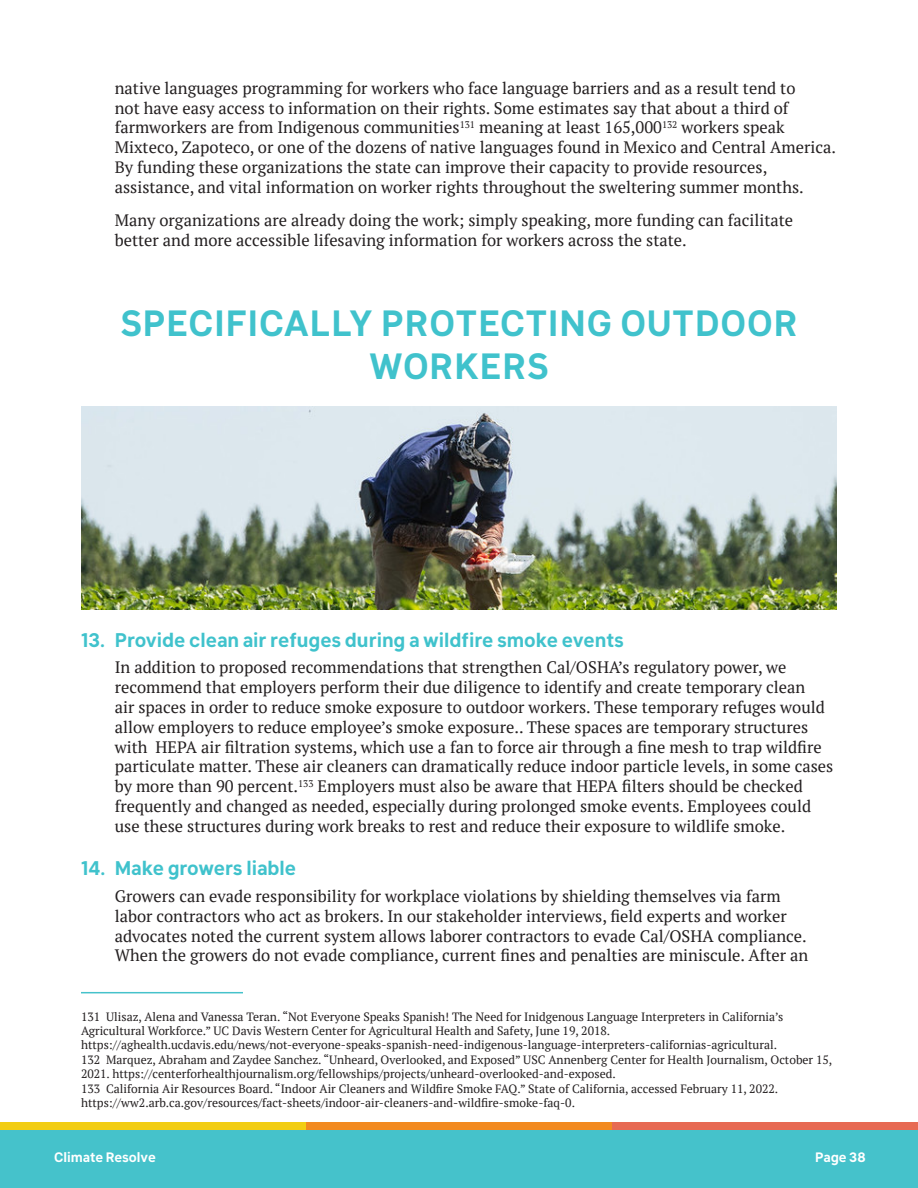
<style>
.page{position:relative;width:918px;height:1188px;background:#fff}
.page>*{position:absolute;margin:0;border:0;box-sizing:border-box;transform-origin:0 0}
.Body_Subheader{font:700 36px/43.2px "Klima";letter-spacing:.025em;color:#40c2cc;text-align:center}
.t1{font:700 19.5px "Klima";color:#40c2cc}
.Under_Recommendation{font:16.5px/19.8px "PT Serif";color:#231f20}
.t2{font:700 13.5px "Klima";color:#fff}
.Footnote{font:12px/14.4px "PT Serif";color:#231f20}
</style>
<div class="page">
<div style="left:0;top:1125px;width:918px;height:63px;background:#45c2cb"></div>
<div style="left:0;top:1122px;width:306px;height:7px;background:#f2cd13"></div>
<div style="left:306px;top:1122px;width:306px;height:7px;background:#f28a20"></div>
<div style="left:612px;top:1122px;width:306px;height:7px;background:#e76a53"></div>
<hr style="left:81px;top:992px;width:162px;height:1px;background:#45c2cb">
<img style="left:81px;top:406px;width:756px;height:203px">
<p class="Under_Recommendation" style="left:115px;top:78px;width:723px">native languages programming for workers who face language barriers and as a result tend to<br>not have easy access to information on their rights. Some estimates say that about a third of farmworkers are from Indigenous communities<sup>131</sup> meaning at least 165,000<sup>132</sup> workers speak Mixteco, Zapoteco, or one of the dozens of native languages found in Mexico and Central America.<br>By funding these organizations the state can improve their capacity to provide resources, assistance, and vital information on worker rights throughout the sweltering summer months.</p>
<p class="Under_Recommendation" style="left:115px;top:210px;width:680px">Many organizations are already doing the work; simply speaking, more funding can facilitate better and more accessible lifesaving information for workers across the state.</p>
<p class="Body_Subheader" style="left:120px;top:297px;width:679px">SPECIFICALLY PROTECTING OUTDOOR<br>WORKERS</p>
<p class="t1" style="left:81px;top:623px;width:545px">13. Provide clean air refuges during a wildfire smoke events</p>
<p class="Under_Recommendation" style="left:115px;top:657px;width:720px">In addition to proposed recommendations that strengthen Cal/OSHA’s regulatory power, we recommend that employers perform their due diligence to identify and create temporary clean<br>air spaces in order to reduce smoke exposure to outdoor workers. These temporary refuges would allow employers to reduce employee’s smoke exposure.. These spaces are temporary structures with HEPA air filtration systems, which use a fan to force air through a fine mesh to trap wildfire particulate matter. These air cleaners can dramatically reduce indoor particle levels, in some cases by more than 90 percent.<sup>133</sup> Employers must also be aware that HEPA filters should be checked frequently and changed as needed, especially during prolonged smoke events. Employees could use these structures during work breaks to rest and reduce their exposure to wildlife smoke.</p>
<p class="t1" style="left:81px;top:852px;width:217px">14. Make growers liable</p>
<p class="Under_Recommendation" style="left:115px;top:886px;width:695px">Growers can evade responsibility for workplace violations by shielding themselves via farm labor contractors who act as brokers. In our stakeholder interviews, field experts and worker advocates noted the current system allows laborer contractors to evade Cal/OSHA compliance.<br>When the growers do not evade compliance, current fines and penalties are miniscule. After an</p>
<p class="Footnote" style="left:81px;top:1009px;width:704px">131 Ulisaz, Alena and Vanessa Teran. “Not Everyone Speaks Spanish! The Need for Inidgenous Language Interpreters in California’s<br>Agricultural Workforce.” UC Davis Western Center for Agricultural Health and Safety, June 19, 2018.</p>
<p class="Footnote" style="left:81px;top:1038px;width:698px">https://aghealth.ucdavis.edu/news/not-everyone-speaks-spanish-need-indigenous-language-interpreters-californias-agricultural.</p>
<p class="Footnote" style="left:81px;top:1052px;width:753px">132 Marquez, Abraham and Zaydee Sanchez. “Unheard, Overlooked, and Exposed” USC Annenberg Center for Health Journalism, October 15,<br>2021. https://centerforhealthjournalism.org/fellowships/projects/unheard-overlooked-and-exposed.</p>
<p class="Footnote" style="left:81px;top:1081px;width:699px">133 California Air Resources Board. “Indoor Air Cleaners and Wildfire Smoke FAQ.” State of California, accessed February 11, 2022.</p>
<p class="Footnote" style="left:81px;top:1095px;width:496px">https://ww2.arb.ca.gov/resources/fact-sheets/indoor-air-cleaners-and-wildfire-smoke-faq-0.</p>
<p class="t2" style="left:54px;top:1146px;width:103px">Climate Resolve</p>
<p class="t2" style="left:815px;top:1146px;width:52px">Page 38</p>
</div>
